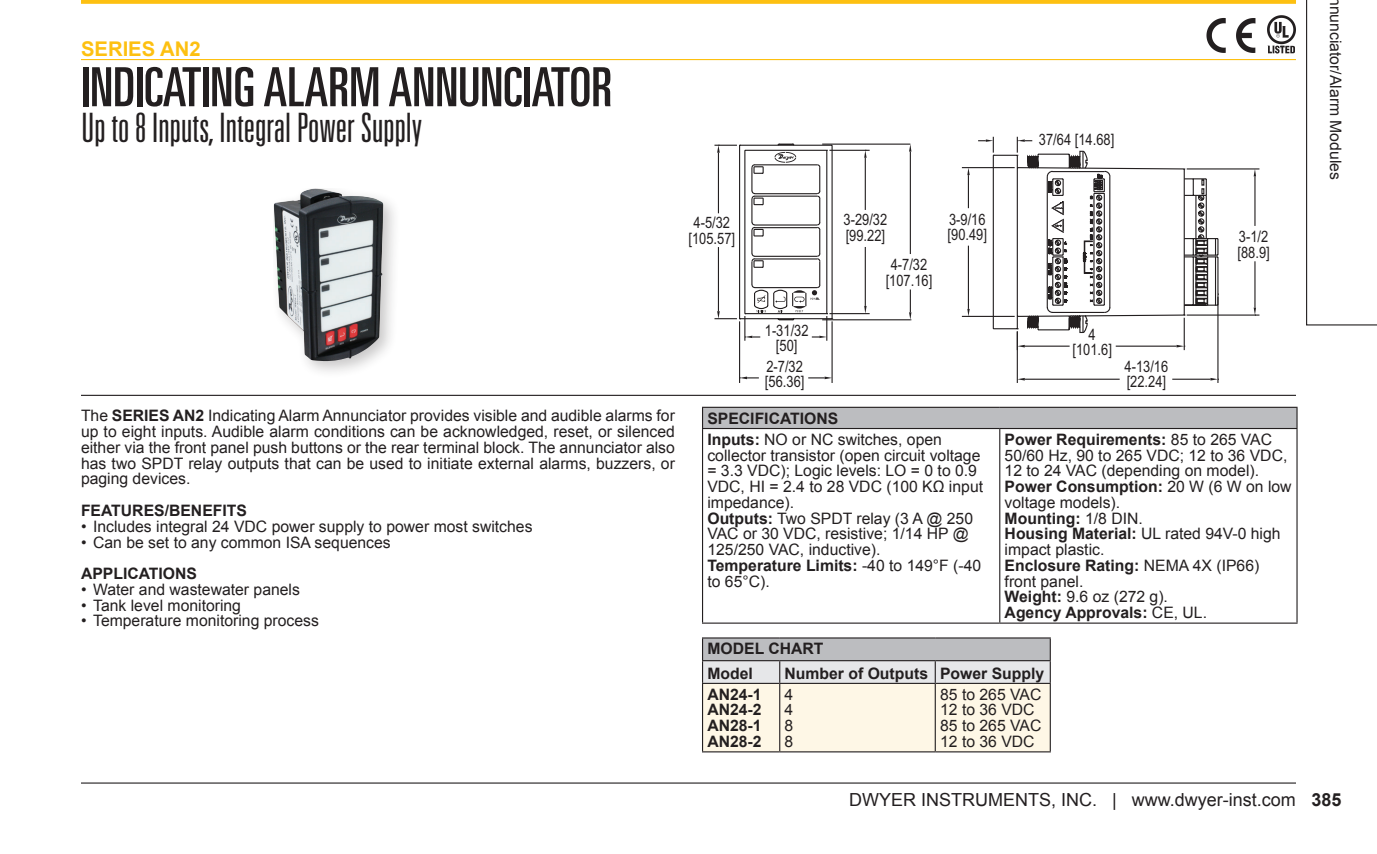
<style>
.page{position:relative;width:1377px;height:854px;background:#fff}
.page>*{position:absolute;margin:0;border:0;box-sizing:border-box;transform-origin:0 0}
.t1{font:ultra-condensed 54px "Univers LT Std";color:#231f20}
.t2{font:300 ultra-condensed 40.5px "Univers LT Std";color:#231f20}
.t3{font:700 20.25px "Arial";color:#fdc011}
.t4{font:18px "Arial";color:#231f20}
.t5{font:700 18px "Arial";color:#231f20}
.t6{font:15.75px/15.8px "Arial";color:#231f20}
.t7{font:700 15.75px/15.8px "Arial";color:#231f20}
.t8{font:15.75px/15.8px "Arial Narrow";color:#231f20}
.s1{font-weight:700}
.s2{font-weight:400}
</style>
<div class="page">
<hr style="left:81px;top:782px;width:1215px;height:1px;background:#231f20">
<svg style="left:1306px;top:0;width:71px;height:325px"></svg>
<svg style="left:81px;top:0;width:1215px;height:4px;background:#fdc21b"></svg>
<div style="left:274px;top:188px;width:127px;height:191px;background:#231f20;opacity:.25"></div>
<img style="left:274px;top:188px;width:109px;height:173px">
<hr style="left:1172px;top:378px;width:38px;height:1px;background:#231f20">
<hr style="left:1025px;top:378px;width:95px;height:1px;background:#231f20">
<hr style="left:1217px;top:297px;width:2px;height:86px;background:#231f20">
<hr style="left:1017px;top:331px;width:1px;height:52px;background:#231f20">
<svg style="left:1017px;top:378px;width:8px;height:2px"></svg>
<svg style="left:1210px;top:378px;width:9px;height:2px"></svg>
<hr style="left:739px;top:321px;width:1px;height:62px;background:#231f20">
<hr style="left:832px;top:321px;width:1px;height:62px;background:#231f20">
<svg style="left:808px;top:376px;width:24px;height:3px"></svg>
<svg style="left:740px;top:376px;width:19px;height:3px"></svg>
<hr style="left:1254px;top:261px;width:2px;height:46px;background:#231f20">
<hr style="left:1254px;top:176px;width:2px;height:50px;background:#231f20">
<hr style="left:1187px;top:314px;width:72px;height:1px;background:#231f20">
<hr style="left:1187px;top:168px;width:72px;height:1px;background:#231f20">
<svg style="left:1254px;top:169px;width:2px;height:7px"></svg>
<svg style="left:1254px;top:307px;width:2px;height:8px"></svg>
<svg style="left:833px;top:143px;width:144px;height:178px"></svg>
<svg style="left:977px;top:136px;width:242px;height:214px"></svg>
<svg style="left:714px;top:143px;width:119px;height:197px"></svg>
<hr style="left:81px;top:59px;width:1215px;height:1px;background:#fdc011">
<hr style="left:81px;top:394px;width:1215px;height:2px;background:#231f20">
<div style="left:703px;top:407px;width:594px;height:21px;background:#bcbdc0"></div>
<hr style="left:999px;top:429px;width:1px;height:193px;background:#231f20">
<hr style="left:1296px;top:429px;width:2px;height:193px;background:#231f20">
<hr style="left:702px;top:429px;width:1px;height:193px;background:#231f20">
<hr style="left:702px;top:622px;width:298px;height:1px;background:#231f20">
<hr style="left:1000px;top:622px;width:298px;height:1px;background:#231f20">
<hr style="left:702px;top:406px;width:298px;height:2px;background:#231f20">
<svg style="left:702px;top:408px;width:1px;height:20px"></svg>
<hr style="left:1000px;top:406px;width:298px;height:2px;background:#231f20">
<hr style="left:1296px;top:408px;width:2px;height:20px;background:#231f20">
<hr style="left:702px;top:428px;width:298px;height:1px;background:#231f20">
<hr style="left:1000px;top:428px;width:298px;height:1px;background:#231f20">
<svg style="left:1236px;top:18px;width:19px;height:35px"></svg>
<svg style="left:1206px;top:18px;width:20px;height:35px"></svg>
<svg style="left:1267px;top:15px;width:29px;height:38px"></svg>
<hr style="left:702px;top:637px;width:78px;height:1px;background:#231f20">
<hr style="left:780px;top:637px;width:155px;height:1px;background:#231f20">
<hr style="left:935px;top:637px;width:116px;height:1px;background:#231f20">
<svg style="left:702px;top:638px;width:349px;height:113px;background:#e6e3d9"></svg>
<hr style="left:780px;top:660px;width:155px;height:1px;background:#231f20">
<hr style="left:935px;top:660px;width:116px;height:1px;background:#231f20">
<hr style="left:702px;top:682px;width:78px;height:1px;background:#231f20">
<hr style="left:702px;top:683px;width:1px;height:68px;background:#231f20">
<hr style="left:780px;top:682px;width:155px;height:1px;background:#231f20">
<hr style="left:935px;top:682px;width:116px;height:1px;background:#231f20">
<hr style="left:702px;top:751px;width:78px;height:1px;background:#231f20">
<hr style="left:780px;top:751px;width:155px;height:1px;background:#231f20">
<hr style="left:935px;top:751px;width:116px;height:1px;background:#231f20">
<p class="t3" style="left:81px;top:35px;width:121px">SERIES AN2</p>
<h1 class="t1" style="left:81px;top:56px;width:533px">INDICATING ALARM ANNUNCIATOR</h1>
<h2 class="t2" style="left:81px;top:107px;width:343px">Up to 8 Inputs, Integral Power Supply</h2>
<p class="t8" style="left:1039px;top:131px;width:77px">37/64 [14.68]</p>
<p class="t6" style="left:81px;top:408px;width:595px;text-align:justify">The <span class="s1">SERIES AN2</span> Indicating Alarm Annunciator provides visible and audible alarms for up to eight inputs. Audible alarm conditions can be acknowledged, reset, or silenced either via the front panel push buttons or the rear terminal block. The annunciator also has two SPDT relay outputs that can be used to initiate external alarms, buzzers, or paging devices.</p>
<p class="t7" style="left:81px;top:503px;width:167px">FEATURES/BENEFITS</p>
<p class="t6" style="left:81px;top:518px;width:453px">• Includes integral 24 VDC power supply to power most switches</p>
<p class="t6" style="left:81px;top:534px;width:311px">• Can be set to any common ISA sequences</p>
<p class="t7" style="left:81px;top:566px;width:118px">APPLICATIONS</p>
<p class="t6" style="left:81px;top:581px;width:221px">• Water and wastewater panels</p>
<p class="t6" style="left:81px;top:597px;width:162px">• Tank level monitoring</p>
<p class="t6" style="left:81px;top:613px;width:239px">• Temperature monitoring process</p>
<p class="t8" style="left:689px;top:214px;width:48px;text-align:center">4-5/32 [105.57]</p>
<p class="t8" style="left:765px;top:321px;width:45px;text-align:center">1-31/32 [50]</p>
<p class="t8" style="left:765px;top:357px;width:41px">2-7/32 [56.36]</p>
<p class="t8" style="left:844px;top:211px;width:45px">3-29/32 [99.22]</p>
<p class="t8" style="left:886px;top:256px;width:48px;text-align:center">4-7/32 [107.16]</p>
<p class="t8" style="left:948px;top:211px;width:41px">3-9/16 [90.49]</p>
<p class="t7" style="left:707px;top:408px;width:236px;line-height:21.2px">SPECIFICATIONS<br>Inputs: <span class="s2">NO or NC switches, open</span></p>
<p class="t6" style="left:707px;top:447px;width:277px">collector transistor (open circuit voltage = 3.3 VDC); Logic levels: LO = 0 to 0.9<br>VDC, HI = 2.4 to 28 VDC (100 KΩ input impedance).<br><span class="s1">Outputs:</span> Two SPDT relay (3 A @ 250<br>VAC or 30 VDC, resistive; 1/14 HP @<br>125/250 VAC, inductive).<br><span class="s1">Temperature Limits:</span> -40 to 149°F (-40 to 65°C).</p>
<p class="t8" style="left:1072px;top:325px;width:41px;text-align:center">4 [101.6]</p>
<p class="t8" style="left:1125px;top:357px;width:45px">4-13/16 [22.24]</p>
<p class="t8" style="left:1237px;top:228px;width:34px">3-1/2 [88.9]</p>
<p class="t6" style="left:1005px;top:431px;width:289px"><span class="s1">Power Requirements:</span> 85 to 265 VAC<br>50/60 Hz, 90 to 265 VDC; 12 to 36 VDC,<br>12 to 24 VAC (depending on model).<br><span class="s1">Power Consumption:</span> 20 W (6 W on low voltage models).<br><span class="s1">Mounting:</span> 1/8 DIN.<br><span class="s1">Housing Material:</span> UL rated 94V-0 high impact plastic.<br><span class="s1">Enclosure Rating:</span> NEMA 4X (IP66) front panel.<br><span class="s1">Weight:</span> 9.6 oz (272 g).<br><span class="s1">Agency Approvals:</span> CE, UL.</p>
<p class="t7" style="left:707px;top:637px;width:118px;line-height:24.1px">MODEL CHART<br>Model</p>
<p class="t7" style="left:785px;top:665px;width:261px">Number of Outputs Power Supply</p>
<p class="t7" style="left:707px;top:686px;width:56px;text-align:justify">AN24-1<br>AN24-2<br>AN28-1<br>AN28-2</p>
<p class="t6" style="left:785px;top:686px;width:10px;text-align:justify">4<br>4<br>8<br>8</p>
<p class="t6" style="left:940px;top:686px;width:103px">85 to 265 VAC<br>12 to 36 VDC<br>85 to 265 VAC<br>12 to 36 VDC</p>
<p class="t6" style="left:1343px;top:-3px;width:184px;rotate:90deg">nnunciator/Alarm Modules</p>
<p class="t4" style="left:849px;top:788px;width:448px">DWYER INSTRUMENTS, INC. | www.dwyer-inst.com</p>
<p class="t5" style="left:1311px;top:787px;width:32px">385</p>
</div>
